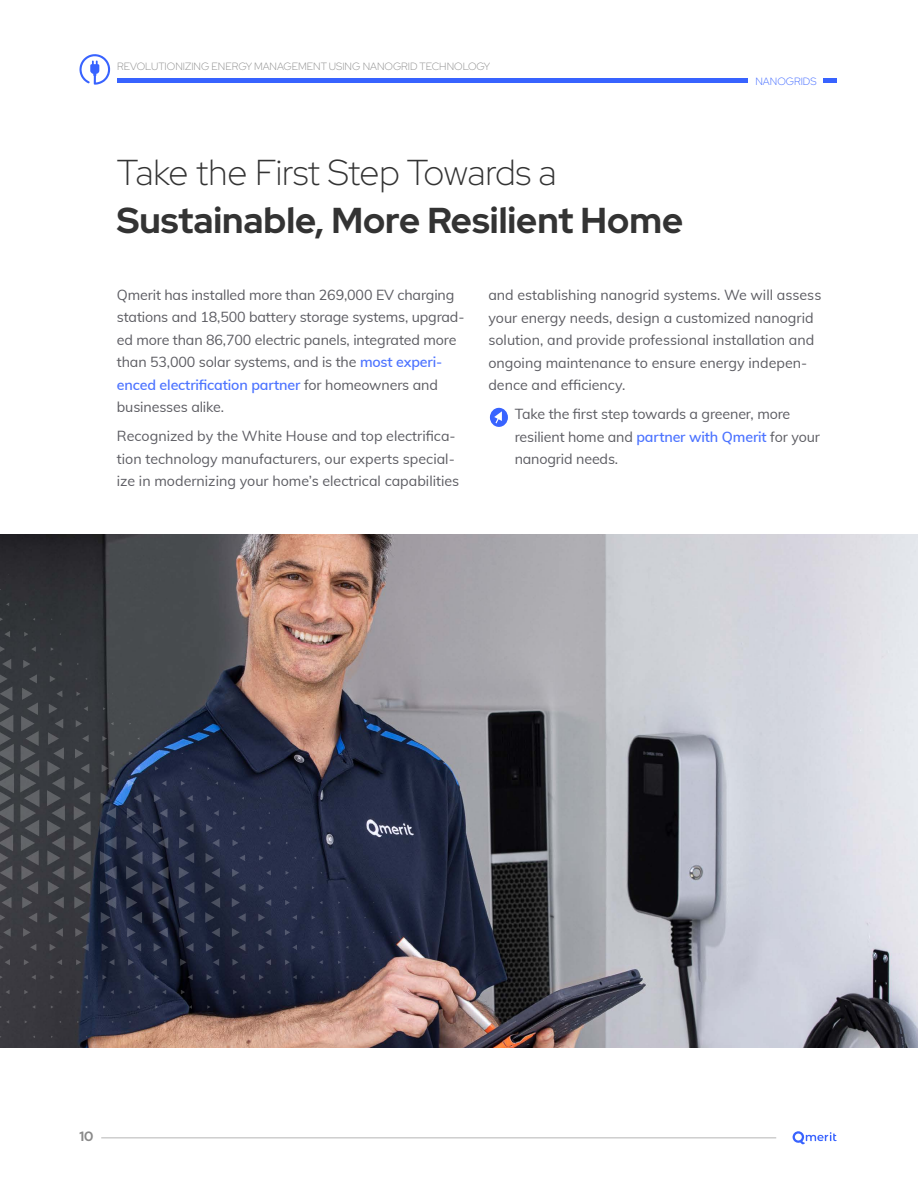
<style>
.page{position:relative;width:918px;height:1188px;background:#fff}
.page>*{position:absolute;margin:0;border:0;box-sizing:border-box;transform-origin:0 0}
.t1{font:700 36px "Red Hat Display";color:#333}
.t2{font:300 36px "Red Hat Display";letter-spacing:-.015em;color:#333}
.t3{font:14.25px/22.5px "Muli";color:#5c5c62}
.t4{font:700 13.5px "Red Hat Display";color:#898989}
.t5{font:300 10.5px "Red Hat Display";color:#898989}
.t6{font:300 10.5px "Red Hat Display";color:#3863ff}
.s1{font-weight:600;color:#4c73ff}
</style>
<div class="page">
<div style="left:490px;top:408px;width:18px;height:19px;background:#3863ff;border-radius:50%"></div>
<svg style="left:494px;top:411px;width:8px;height:12px"></svg>
<img style="left:0;top:534px;width:918px;height:513px">
<svg style="left:0;top:545px;width:400px;height:503px;background:#49444d"></svg>
<hr style="left:117px;top:79px;width:720px;height:4px;background:#3863ff">
<svg style="left:79px;top:54px;width:31px;height:31px"></svg>
<hr style="left:101px;top:1137px;width:675px;height:2px;background:#898989">
<svg style="left:792px;top:1131px;width:45px;height:13px"></svg>
<div style="left:749px;top:71px;width:74px;height:16px;background:#fff"></div>
<p class="t5" style="left:117px;top:62px;width:375px">REVOLUTIONIZING ENERGY MANAGEMENT USING NANOGRID TECHNOLOGY</p>
<h1 class="t2" style="left:117px;top:158px;width:441px">Take the First Step Towards a</h1>
<h1 class="t1" style="left:117px;top:206px;width:568px">Sustainable, More Resilient Home</h1>
<p class="t6" style="left:755px;top:77px;width:63px">NANOGRIDS</p>
<p class="t3" style="left:117px;top:283px;width:349px">Qmerit has installed more than 269,000 EV charging stations and 18,500 battery storage systems, upgrad&shy;ed more than 86,700 electric panels, integrated more than 53,000 solar systems, and is the <span class="s1">most experi&shy;enced electrification partner</span> for homeowners and businesses alike.</p>
<p class="t3" style="left:117px;top:424px;width:344px">Recognized by the White House and top electrifica&shy;tion technology manufacturers, our experts special&shy;ize in modernizing your home’s electrical capabilities</p>
<p class="t3" style="left:488px;top:285px;width:335px">and establishing nanogrid systems. We will assess your energy needs, design a customized nanogrid solution, and provide professional installation and ongoing maintenance to ensure energy indepen&shy;dence and efficiency.</p>
<p class="t3" style="left:515px;top:402px;width:307px">Take the first step towards a greener, more resilient home and <span class="s1">partner with Qmerit</span> for your nanogrid needs.</p>
<p class="t4" style="left:80px;top:1131px;width:15px">10</p>
</div>
